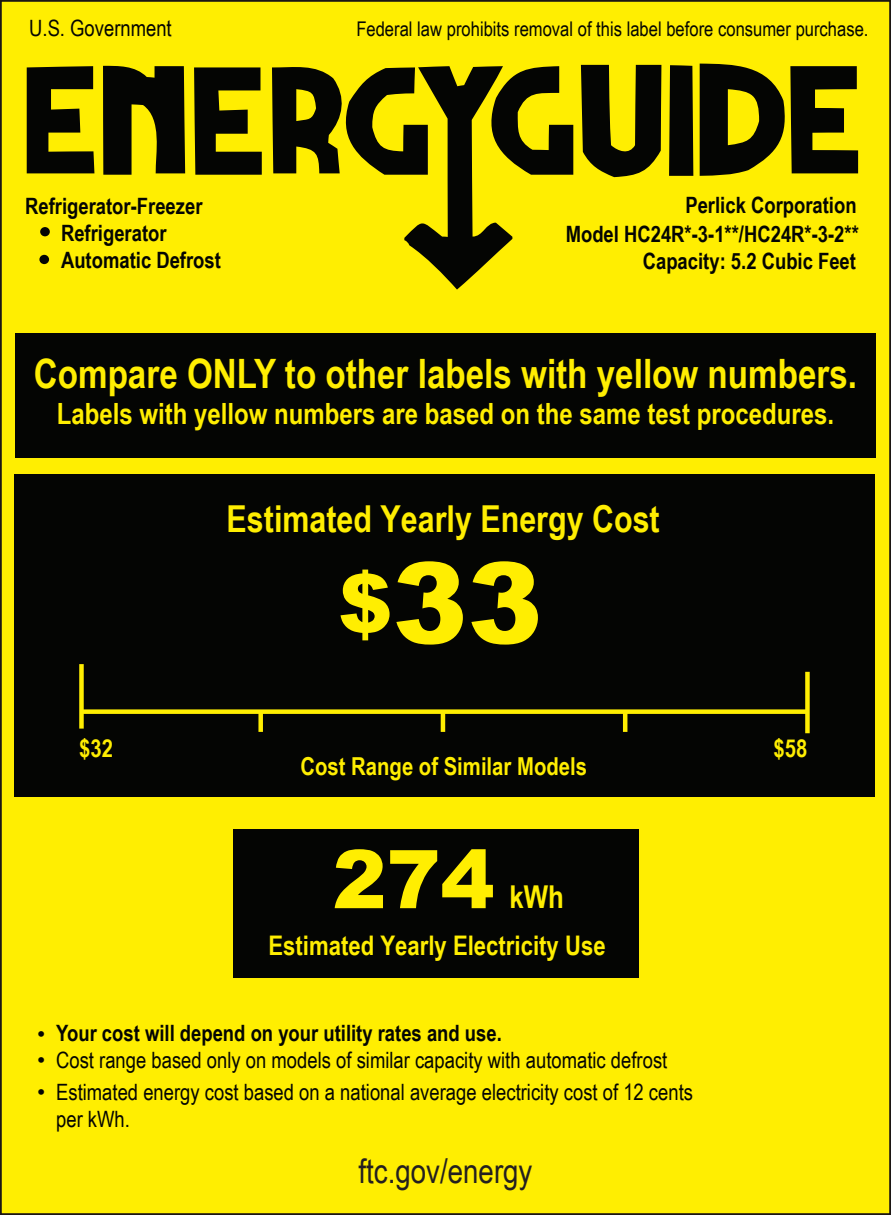
<style>
.page{position:relative;width:891px;height:1215px;background:#ffee01}
.page>*{position:absolute;margin:0;border:0;box-sizing:border-box;transform-origin:0 0}
.t1{font:900 112.5px "Arial";color:#ffee01}
.t2{font:900 81px "Arial";color:#ffee01}
.t3{font:700 40.5px "Arial Narrow";color:#ffee01}
.t4{font:700 37.12px "Arial Narrow";color:#ffee01}
.t5{font:33.75px "Arial Narrow";color:#231f20}
.t6{font:700 31.5px "Arial Narrow";color:#ffee01}
.t7{font:700 29.25px "Arial Narrow";color:#ffee01}
.t8{font:700 27px "Arial Narrow";color:#ffee01}
.t9{font:27px/31.9px "Myriad Pro";color:#040503}
.t10{font:700 24.75px "Arial Narrow";color:#ffee01}
.t11{font:700 22.5px/27px "Arial Narrow";color:#040503}
.t12{font:22.5px/31.5px "Arial Narrow";color:#040503}
.t13{font:20.25px "Arial Narrow";color:#040503}
.s1{font-size:81px}
</style>
<div class="page">
<div style="left:234px;top:829px;width:405px;height:149px;background:#040503"></div>
<div style="left:14px;top:475px;width:860px;height:322px;background:#040503"></div>
<div style="left:805px;top:672px;width:5px;height:61px;background:#ffee01"></div>
<div style="left:80px;top:709px;width:727px;height:5px;background:#ffee01"></div>
<hr style="left:441px;top:712px;width:4px;height:20px;background:#ffee01">
<div style="left:79px;top:664px;width:5px;height:65px;background:#ffee01"></div>
<hr style="left:623px;top:712px;width:4px;height:20px;background:#ffee01">
<div style="left:258px;top:712px;width:5px;height:20px;background:#ffee01"></div>
<div style="left:16px;top:334px;width:860px;height:124px;background:#040503"></div>
<div style="left:39px;top:255px;width:10px;height:9px;background:#040503;border-radius:50%"></div>
<div style="left:40px;top:227px;width:10px;height:9px;background:#040503;border-radius:50%"></div>
<svg style="left:581px;top:65px;width:80px;height:112px;background:#565102"></svg>
<svg style="left:669px;top:65px;width:24px;height:111px;background:#0d0d02"></svg>
<svg style="left:103px;top:65px;width:82px;height:110px;background:#3b3802"></svg>
<svg style="left:194px;top:67px;width:68px;height:108px;background:#4e4a02"></svg>
<svg style="left:27px;top:66px;width:67px;height:107px;background:#4e4902"></svg>
<svg style="left:272px;top:63px;width:301px;height:227px;background:#a59a01"></svg>
<svg style="left:700px;top:64px;width:158px;height:112px;background:#575202"></svg>
<p class="t12" style="left:29px;top:12px;width:144px">U.S. Government</p>
<p class="t13" style="left:356px;top:14px;width:514px">Federal law prohibits removal of this label before consumer purchase.</p>
<p class="t11" style="left:61px;top:191px;width:161px;text-indent:-36px">Refrigerator-Freezer<br>Refrigerator<br>Automatic Defrost</p>
<p class="t11" style="left:566px;top:190px;width:295px;line-height:27.7px;text-align:right">Perlick Corporation<br>Model HC24R*-3-1**/HC24R*-3-2**<br>Capacity: 5.2 Cubic Feet</p>
<h3 class="t3" style="left:34px;top:343px;width:825px">Compare ONLY to other labels with yellow numbers.</h3>
<h3 class="t7" style="left:57px;top:392px;width:779px">Labels with yellow numbers are based on the same test procedures.</h3>
<h3 class="t4" style="left:227px;top:490px;width:435px">Estimated Yearly Energy Cost</h3>
<h1 class="t1" style="left:338px;top:521px;width:206px"><span class="s1">$</span>33</h1>
<p class="t10" style="left:79px;top:730px;width:35px">$32</p>
<p class="t10" style="left:774px;top:730px;width:35px">$58</p>
<p class="t10" style="left:301px;top:748px;width:288px">Cost Range of Similar Models</p>
<h2 class="t2" style="left:333px;top:820px;width:164px">274</h2>
<h3 class="t6" style="left:510px;top:873px;width:56px">kWh</h3>
<p class="t8" style="left:268px;top:925px;width:339px">Estimated Yearly Electricity Use</p>
<p class="t9" style="left:37px;top:1016px;width:9px">•</p>
<p class="t9" style="left:37px;top:1041px;width:9px">• •</p>
<p class="t11" style="left:56px;top:1019px;width:447px">Your cost will depend on your utility rates and use.</p>
<p class="t12" style="left:56px;top:1044px;width:638px">Cost range based only on models of similar capacity with automatic defrost<br>Estimated energy cost based on a national average electricity cost of 12 cents</p>
<p class="t12" style="left:56px;top:1102px;width:75px">per kWh.</p>
<h3 class="t5" style="left:359px;top:1146px;width:175px">ftc.gov/energy</h3>
</div>
